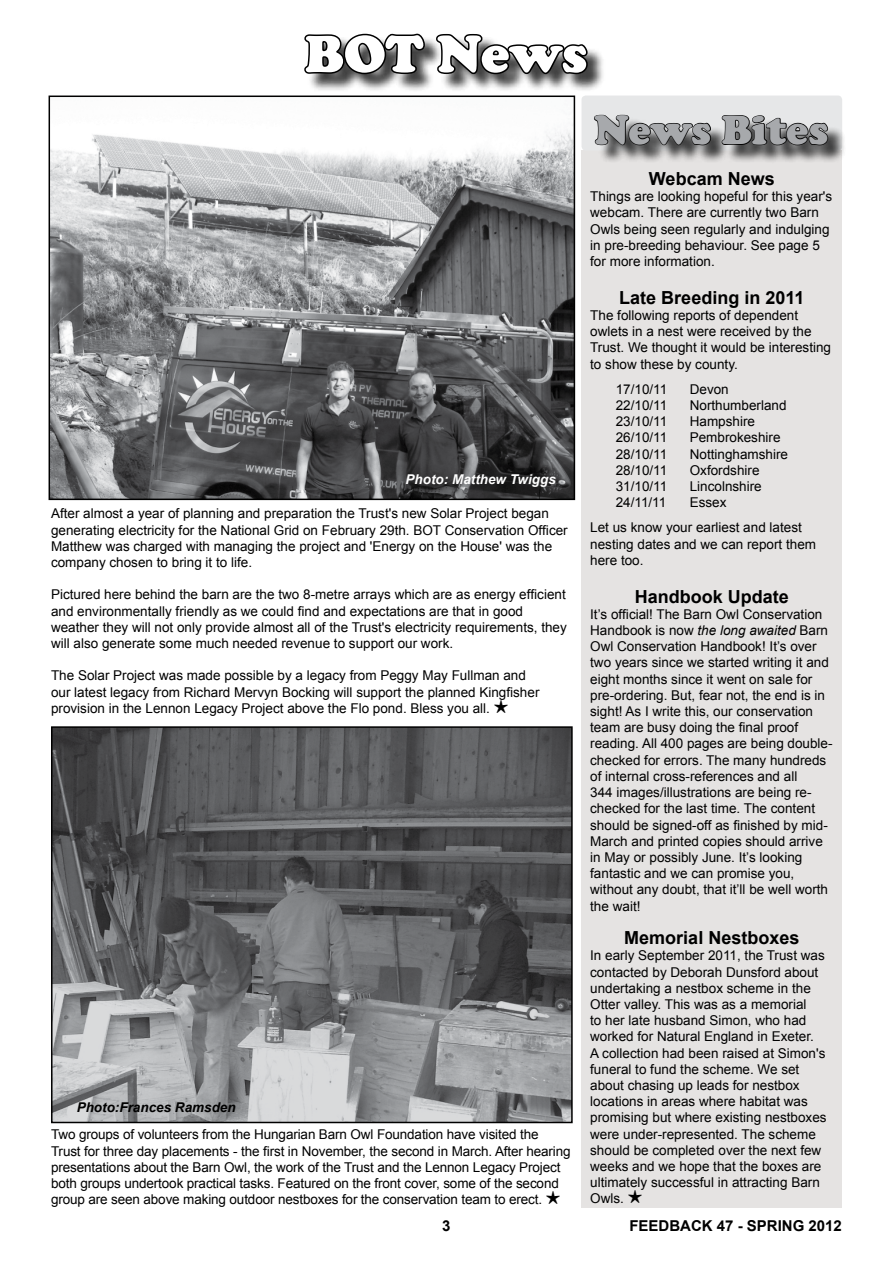
<style>
.page{position:relative;width:893px;height:1263px;background:#fff}
.page>*{position:absolute;margin:0;border:0;box-sizing:border-box;transform-origin:0 0}
.t1{font:900 54px "Cooper";letter-spacing:-.005em;color:#fff}
.t2{font:900 42px "Cooper";letter-spacing:-.005em;color:#a7a9ac}
.t3{font:700 18px "Arial";color:#000}
.t4{font:700 15px "Arial";color:#000}
.t5{font:13.5px/16.2px "Arial";color:#000}
.t6{font:italic 700 13.5px "Arial";color:#000}
.t7{font:italic 700 13.5px "Arial";color:#fff}
.s1{font-family:"Arial Unicode MS";font-size:18px}
.s2{font-style:italic}
</style>
<div class="page">
<img style="left:54px;top:729px;width:516px;height:391px">
<div style="left:51px;top:726px;width:522px;height:397px;border:2px solid #000"></div>
<div style="left:307px;top:36px;width:299px;height:57px;background:#000;opacity:.75"></div>
<svg style="left:304px;top:33px;width:123px;height:43px;background:#696969"></svg>
<svg style="left:435px;top:34px;width:155px;height:43px"></svg>
<div style="left:582px;top:151px;width:260px;height:1057px;background:#e5e3e2"></div>
<img style="left:52px;top:130px;width:520px;height:367px">
<div style="left:49px;top:96px;width:526px;height:404px;border:2px solid #000"></div>
<div style="left:581px;top:96px;width:261px;height:55px;background:#e6e7e8;border-radius:4px"></div>
<div style="left:597px;top:117px;width:249px;height:47px;background:#000;opacity:.75"></div>
<svg style="left:594px;top:114px;width:118px;height:32px"></svg>
<svg style="left:720px;top:115px;width:109px;height:31px"></svg>
<h1 class="t1" style="left:305px;top:22px;width:284px">BOT News</h1>
<h2 class="t2" style="left:594px;top:105px;width:236px">News Bites</h2>
<p class="t7" style="left:406px;top:471px;width:152px">Photo: Matthew Twiggs</p>
<p class="t5" style="left:51px;top:506px;width:518px">After almost a year of planning and preparation the Trust's new Solar Project began generating electricity for the National Grid on February 29th. BOT Conservation Officer Matthew was charged with managing the project and 'Energy on the House' was the company chosen to bring it to life.</p>
<p class="t5" style="left:51px;top:587px;width:517px">Pictured here behind the barn are the two 8-metre arrays which are as energy efficient and environmentally friendly as we could find and expectations are that in good weather they will not only provide almost all of the Trust's electricity requirements, they will also generate some much needed revenue to support our work.</p>
<p class="t5" style="left:51px;top:668px;width:490px">The Solar Project was made possible by a legacy from Peggy May Fullman and our latest legacy from Richard Mervyn Bocking will support the planned Kingfisher provision in the Lennon Legacy Project above the Flo pond. Bless you all. <span class="s1">★</span></p>
<p class="t6" style="left:77px;top:1098px;width:161px">Photo:Frances Ramsden</p>
<p class="t5" style="left:51px;top:1126px;width:521px">Two groups of volunteers from the Hungarian Barn Owl Foundation have visited the Trust for three day placements - the first in November, the second in March. After hearing presentations about the Barn Owl, the work of the Trust and the Lennon Legacy Project both groups undertook practical tasks. Featured on the front cover, some of the second group are seen above making outdoor nestboxes for the conservation team to erect. <span class="s1">★</span></p>
<h3 class="t3" style="left:649px;top:167px;width:127px">Webcam News</h3>
<p class="t5" style="left:590px;top:189px;width:243px">Things are looking hopeful for this year's webcam. There are currently two Barn Owls being seen regularly and indulging in pre-breeding behaviour. See page 5 for more information.</p>
<h3 class="t3" style="left:619px;top:285px;width:187px">Late Breeding in 2011</h3>
<p class="t5" style="left:590px;top:307px;width:242px">The following reports of dependent owlets in a nest were received by the Trust. We thought it would be interesting to show these by county.</p>
<p class="t5" style="left:616px;top:381px;width:53px">17/10/11</p>
<p class="t5" style="left:690px;top:381px;width:41px">Devon</p>
<p class="t5" style="left:616px;top:397px;width:53px">22/10/11</p>
<p class="t5" style="left:690px;top:397px;width:98px">Northumberland</p>
<p class="t5" style="left:616px;top:414px;width:53px">23/10/11</p>
<p class="t5" style="left:690px;top:414px;width:67px">Hampshire</p>
<p class="t5" style="left:616px;top:430px;width:53px">26/10/11</p>
<p class="t5" style="left:690px;top:430px;width:92px">Pembrokeshire</p>
<p class="t5" style="left:616px;top:446px;width:53px">28/10/11</p>
<p class="t5" style="left:690px;top:446px;width:100px">Nottinghamshire</p>
<p class="t5" style="left:616px;top:462px;width:53px">28/10/11</p>
<p class="t5" style="left:690px;top:462px;width:71px">Oxfordshire</p>
<p class="t5" style="left:616px;top:478px;width:53px">31/10/11</p>
<p class="t5" style="left:690px;top:478px;width:74px">Lincolnshire</p>
<p class="t5" style="left:616px;top:495px;width:52px">24/11/11</p>
<p class="t5" style="left:590px;top:490px;width:213px;line-height:25.2px;text-indent:99px">Essex<br>Let us know your earliest and latest</p>
<p class="t5" style="left:590px;top:536px;width:227px">nesting dates and we can report them here too.</p>
<h3 class="t3" style="left:635px;top:584px;width:156px">Handbook Update</h3>
<p class="t5" style="left:590px;top:606px;width:244px">It’s official! The Barn Owl Conservation Handbook is now <span class="s2">the long awaited</span> Barn Owl Conservation Handbook! It’s over two years since we started writing it and eight months since it went on sale for pre-ordering. But, fear not, the end is in sight! As I write this, our conservation team are busy doing the final proof reading. All 400 pages are being double&shy;checked for errors. The many hundreds of internal cross-references and all<br>344 images/illustrations are being re&shy;checked for the last time. The content should be signed-off as finished by mid-March and printed copies should arrive in May or possibly June. It’s looking fantastic and we can promise you, without any doubt, that it’ll be well worth the wait!</p>
<h3 class="t3" style="left:624px;top:926px;width:177px">Memorial Nestboxes</h3>
<p class="t5" style="left:590px;top:948px;width:238px">In early September 2011, the Trust was contacted by Deborah Dunsford about undertaking a nestbox scheme in the Otter valley. This was as a memorial<br>to her late husband Simon, who had worked for Natural England in Exeter.<br>A collection had been raised at Simon's funeral to fund the scheme. We set about chasing up leads for nestbox locations in areas where habitat was promising but where existing nestboxes were under-represented. The scheme should be completed over the next few weeks and we hope that the boxes are ultimately successful in attracting Barn Owls. <span class="s1">★</span></p>
<p class="t4" style="left:442px;top:1216px;width:10px">3</p>
<p class="t4" style="left:629px;top:1216px;width:214px">FEEDBACK 47 - SPRING 2012</p>
</div>
